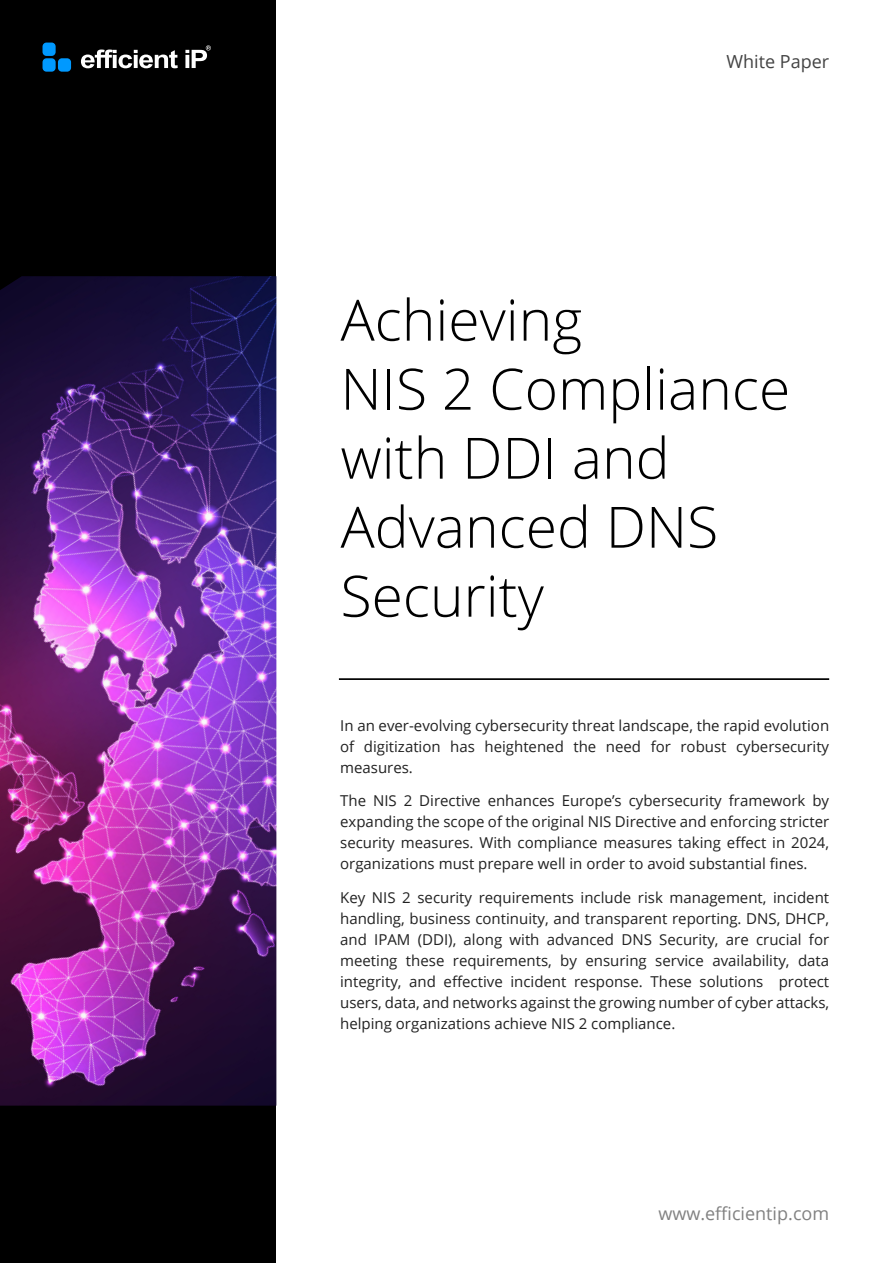
<style>
.page{position:relative;width:893px;height:1263px;background:#fff}
.page>*{position:absolute;margin:0;border:0;box-sizing:border-box;transform-origin:0 0}
.WP_Title{font:300 57px/69px "Open Sans";color:#000}
.t1{font:18px "Open Sans";color:#818181}
.t2{font:18px "Open Sans";color:#434343}
.wp_highlights{font:15px/21px "Open Sans";color:#212121;text-align:justify}
</style>
<div class="page">
<div style="left:0;top:0;width:276px;height:1263px;background:#000"></div>
<div style="left:43px;top:58px;width:13px;height:14px;background:#09f;border-radius:4px"></div>
<div style="left:43px;top:43px;width:13px;height:13px;background:#09f;border-radius:4px"></div>
<div style="left:58px;top:58px;width:13px;height:14px;background:#09f;border-radius:4px"></div>
<svg style="left:81px;top:50px;width:97px;height:18px"></svg>
<svg style="left:185px;top:45px;width:26px;height:23px"></svg>
<hr style="left:339px;top:678px;width:490px;height:2px;background:#000">
<img style="left:0;top:276px;width:276px;height:830px">
<p class="t2" style="left:726px;top:49px;width:104px">White Paper</p>
<p class="WP_Title" style="left:340px;top:284px;width:451px">Achieving<br>NIS 2 Compliance with DDI and<br>Advanced DNS<br>Security</p>
<p class="wp_highlights" style="left:340px;top:714px;width:490px">In an ever-evolving cybersecurity threat landscape, the rapid evolution of digitization has heightened the need for robust cybersecurity measures.</p>
<p class="wp_highlights" style="left:340px;top:790px;width:490px">The NIS 2 Directive enhances Europe’s cybersecurity framework by expanding the scope of the original NIS Directive and enforcing stricter security measures. With compliance measures taking effect in 2024, organizations must prepare well in order to avoid substantial fines.</p>
<p class="wp_highlights" style="left:340px;top:887px;width:490px">Key NIS 2 security requirements include risk management, incident handling, business continuity, and transparent reporting. DNS, DHCP, and IPAM (DDI), along with advanced DNS Security, are crucial for meeting these requirements, by ensuring service availability, data integrity, and effective incident response. These solutions protect users, data, and networks against the growing number of cyber attacks, helping organizations achieve NIS 2 compliance.</p>
<p class="t1" style="left:658px;top:1201px;width:172px">www.efficientip.com</p>
</div>
